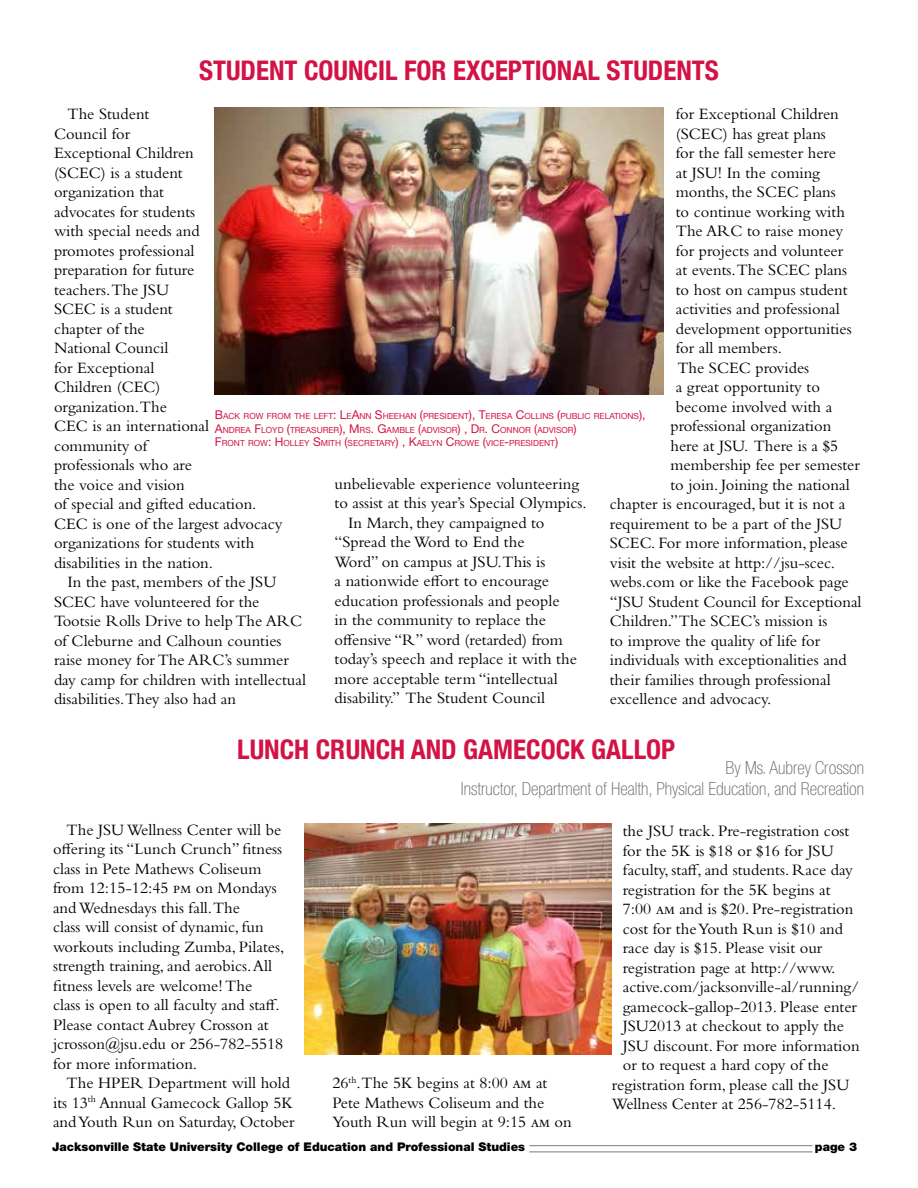
<style>
.page{position:relative;width:918px;height:1188px;background:#fff}
.page>*{position:absolute;margin:0;border:0;box-sizing:border-box;transform-origin:0 0}
.t1{font:700 condensed 27px "Helvetica Neue";color:#d31245}
.t2{font:100 condensed 18px/21px "Helvetica Neue";color:#636466;text-align:right}
.t3{font:16.5px/19.5px "Bembo Std";color:#000}
.t4{font:900 12px "Helvetica Neue";color:#000}
.t5{font:8.4px/13.5px "Helvetica Neue";color:#d31245}
.s1{font-size:12px}
</style>
<div class="page">
<hr style="left:529px;top:1145px;width:283px;height:1px;background:#939598">
<hr style="left:529px;top:1151px;width:283px;height:1px;background:#939598">
<img style="left:215px;top:107px;width:449px;height:287px">
<img style="left:305px;top:824px;width:307px;height:230px">
<h1 class="t1" style="left:199px;top:48px;width:521px">STUDENT COUNCIL FOR EXCEPTIONAL STUDENTS</h1>
<p class="t3" style="left:54px;top:104px;width:230px;text-indent:13px">The Student<br>Council for<br>Exceptional Children<br>(SCEC) is a student<br>organization that<br>advocates for students<br>with special needs and<br>promotes professional<br>preparation for future teachers.The JSU<br>SCEC is a student<br>chapter of the<br>National Council<br>for Exceptional<br>Children (CEC)<br>organization.The<br>CEC is an international community of<br>professionals who are<br>the voice and vision<br>of special and gifted education.<br>CEC is one of the largest advocacy organizations for students with disabilities in the nation.</p>
<p class="t3" style="left:54px;top:572px;width:254px;text-indent:13px">In the past, members of the JSU<br>SCEC have volunteered for the<br>Tootsie Rolls Drive to help The ARC of Cleburne and Calhoun counties raise money for The ARC’s summer day camp for children with intellectual disabilities.They also had an</p>
<p class="t3" style="left:676px;top:104px;width:165px">for Exceptional Children</p>
<p class="t3" style="left:676px;top:124px;width:152px">(SCEC) has great plans</p>
<p class="t3" style="left:676px;top:143px;width:162px">for the fall semester here</p>
<p class="t3" style="left:676px;top:163px;width:146px">at JSU! In the coming</p>
<p class="t3" style="left:676px;top:182px;width:161px">months, the SCEC plans</p>
<p class="t3" style="left:676px;top:202px;width:171px">to continue working with</p>
<p class="t3" style="left:676px;top:221px;width:169px">The ARC to raise money</p>
<p class="t3" style="left:676px;top:241px;width:169px">for projects and volunteer</p>
<p class="t3" style="left:676px;top:260px;width:173px">at events.The SCEC plans</p>
<p class="t3" style="left:676px;top:280px;width:173px">to host on campus student</p>
<p class="t3" style="left:676px;top:299px;width:165px">activities and professional</p>
<p class="t3" style="left:676px;top:319px;width:177px">development opportunities</p>
<p class="t3" style="left:676px;top:338px;width:108px">for all members.</p>
<p class="t3" style="left:677px;top:358px;width:133px">The SCEC provides</p>
<p class="t3" style="left:676px;top:377px;width:146px">a great opportunity to</p>
<p class="t3" style="left:676px;top:397px;width:158px">become involved with a</p>
<p class="t3" style="left:670px;top:416px;width:162px">professional organization</p>
<p class="t3" style="left:670px;top:436px;width:169px">here at JSU. There is a $5</p>
<p class="t3" style="left:670px;top:455px;width:191px">membership fee per semester</p>
<p class="t3" style="left:670px;top:475px;width:181px">to join. Joining the national</p>
<p class="t3" style="left:610px;top:494px;width:237px">chapter is encouraged, but it is not a</p>
<p class="t3" style="left:610px;top:514px;width:234px">requirement to be a part of the JSU</p>
<p class="t3" style="left:610px;top:533px;width:239px">SCEC. For more information, please</p>
<p class="t3" style="left:610px;top:553px;width:227px">visit the website at http://jsu-scec.</p>
<p class="t3" style="left:610px;top:572px;width:240px">webs.com or like the Facebook page</p>
<p class="t3" style="left:610px;top:592px;width:253px">“JSU Student Council for Exceptional</p>
<p class="t3" style="left:610px;top:611px;width:219px">Children.” The SCEC’s mission is</p>
<p class="t3" style="left:610px;top:631px;width:212px">to improve the quality of life for</p>
<p class="t3" style="left:610px;top:650px;width:238px">individuals with exceptionalities and</p>
<p class="t3" style="left:610px;top:670px;width:222px">their families through professional</p>
<p class="t3" style="left:610px;top:689px;width:163px">excellence and advocacy.</p>
<p class="t5" style="left:215px;top:410px;width:432px"><span class="s1">B</span>ACK ROW FROM THE LEFT<span class="s1">: L</span>E<span class="s1">A</span>NN <span class="s1">S</span>HEEHAN <span class="s1">(</span>PRESIDENT<span class="s1">), T</span>ERESA <span class="s1">C</span>OLLINS <span class="s1">(</span>PUBLIC RELATIONS<span class="s1">),<br>A</span>NDREA <span class="s1">F</span>LOYD <span class="s1">(</span>TREASURER<span class="s1">), M</span>RS<span class="s1">. G</span>AM BLE <span class="s1">(</span>ADVISOR<span class="s1">) , D</span> R<span class="s1">. C</span>ONNOR <span class="s1">(</span>ADVISOR<span class="s1">)<br>F</span>RONT ROW<span class="s1">: H</span> OLLEY <span class="s1">S</span>M ITH <span class="s1">(</span>SECRETARY<span class="s1">) , K</span>AELYN <span class="s1">C</span>ROWE <span class="s1">(</span>VICE<span class="s1">-</span>PRESIDENT<span class="s1">)</span></p>
<p class="t3" style="left:335px;top:473px;width:246px">unbelievable experience volunteering</p>
<p class="t3" style="left:335px;top:493px;width:254px">to assist at this year’s Special Olympics.</p>
<p class="t3" style="left:348px;top:512px;width:198px">In March, they campaigned to</p>
<p class="t3" style="left:335px;top:532px;width:192px">“Spread the Word to End the</p>
<p class="t3" style="left:335px;top:551px;width:212px">Word” on campus at JSU.This is</p>
<p class="t3" style="left:335px;top:571px;width:216px">a nationwide effort to encourage</p>
<p class="t3" style="left:335px;top:590px;width:227px">education professionals and people</p>
<p class="t3" style="left:335px;top:610px;width:213px">in the community to replace the</p>
<p class="t3" style="left:335px;top:629px;width:228px">offensive “R” word (retarded) from</p>
<p class="t3" style="left:335px;top:649px;width:244px">today’s speech and replace it with the</p>
<p class="t3" style="left:335px;top:668px;width:225px">more acceptable term “intellectual</p>
<p class="t3" style="left:335px;top:688px;width:212px">disability.” The Student Council</p>
<h1 class="t1" style="left:237px;top:727px;width:440px">LUNCH CRUNCH AND GAMECOCK GALLOP</h1>
<p class="t2" style="left:461px;top:757px;width:405px">By Ms. Aubrey Crosson<br>Instructor, Department of Health, Physical Education, and Recreation</p>
<p class="t3" style="left:53px;top:820px;width:233px;text-indent:13px">The JSU Wellness Center will be offering its “Lunch Crunch” fitness class in Pete Mathews Coliseum from 12:15-12:45 pm on Mondays and Wednesdays this fall.The<br>class will consist of dynamic, fun workouts including Zumba, Pilates, strength training, and aerobics. All fitness levels are welcome! The<br>class is open to all faculty and staff.<br>Please contact Aubrey Crosson at jcrosson@jsu.edu or 256-782-5518 for more information.</p>
<p class="t3" style="left:53px;top:1073px;width:243px;text-align:center">The HPER Department will hold its 13<sup>th</sup> Annual Gamecock Gallop 5K and Youth Run on Saturday, October</p>
<p class="t3" style="left:332px;top:1073px;width:241px">26<sup>th</sup>.The 5K begins at 8:00 am at<br>Pete Mathews Coliseum and the<br>Youth Run will begin at 9:15 am on</p>
<p class="t3" style="left:623px;top:821px;width:228px">the JSU track. Pre-registration cost</p>
<p class="t3" style="left:623px;top:841px;width:213px">for the 5K is $18 or $16 for JSU</p>
<p class="t3" style="left:623px;top:860px;width:232px">faculty, staff, and students. Race day</p>
<p class="t3" style="left:623px;top:880px;width:209px">registration for the 5K begins at</p>
<p class="t3" style="left:623px;top:899px;width:232px">7:00 am and is $20. Pre-registration</p>
<p class="t3" style="left:623px;top:919px;width:222px">cost for the Youth Run is $10 and</p>
<p class="t3" style="left:623px;top:938px;width:201px">race day is $15. Please visit our</p>
<p class="t3" style="left:623px;top:958px;width:214px">registration page at http://www.</p>
<p class="t3" style="left:623px;top:977px;width:238px">active.com/jacksonville-al/running/</p>
<p class="t3" style="left:623px;top:997px;width:236px">gamecock-gallop-2013. Please enter</p>
<p class="t3" style="left:623px;top:1016px;width:223px">JSU2013 at checkout to apply the</p>
<p class="t3" style="left:623px;top:1036px;width:238px">JSU discount. For more information</p>
<p class="t3" style="left:623px;top:1055px;width:207px">or to request a hard copy of the</p>
<p class="t3" style="left:612px;top:1075px;width:239px">registration form, please call the JSU</p>
<p class="t3" style="left:612px;top:1094px;width:226px">Wellness Center at 256-782-5114.</p>
<p class="t4" style="left:52px;top:1140px;width:475px">Jacksonville State University College of Education and Professional Studies</p>
<p class="t4" style="left:815px;top:1139px;width:44px">page 3</p>
</div>
